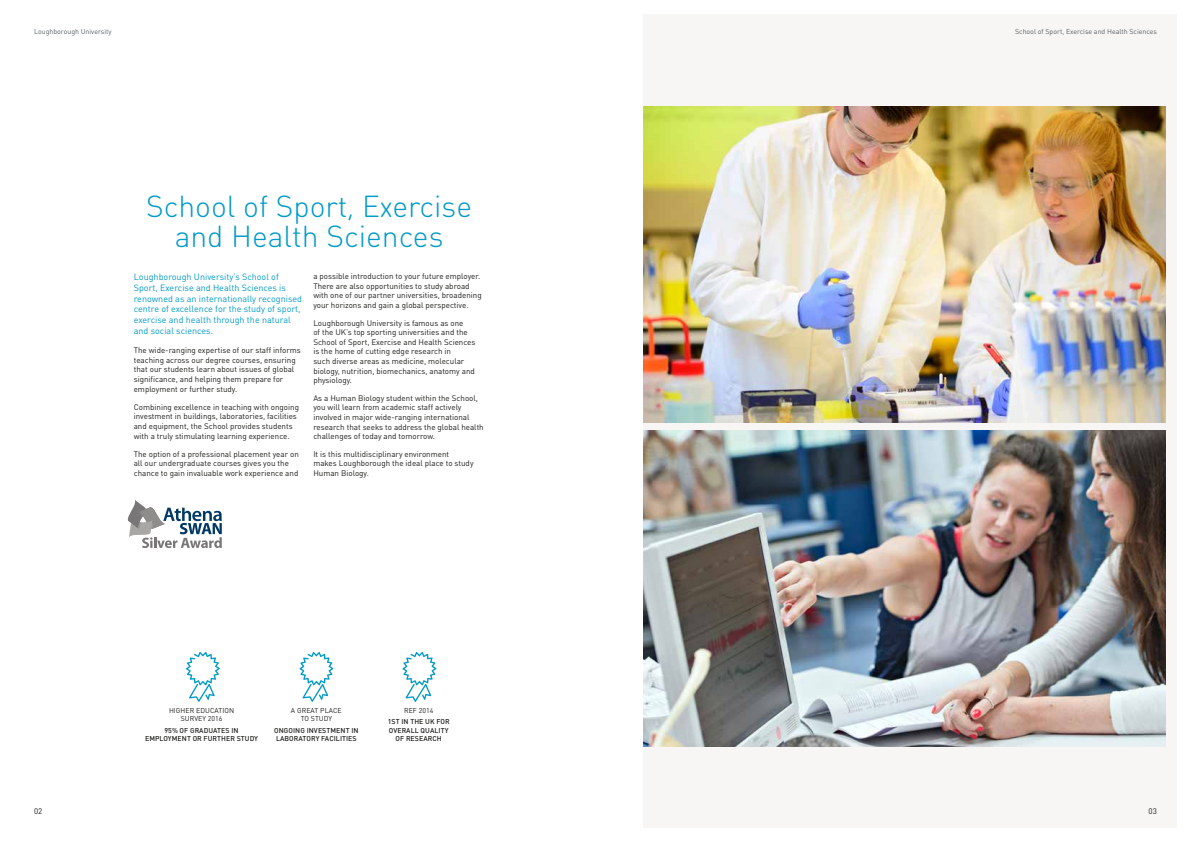
<style>
.page{position:relative;width:1191px;height:842px;background:#fff}
.page>*{position:absolute;margin:0;border:0;box-sizing:border-box;transform-origin:0 0}
.t1{font:300 30px/30px "DIN Round OT";color:#009ac7;text-align:center}
.t2{font:9px/10.8px "DINOT";color:#009ac7}
.t3{font:8px/9.6px "DINOT";color:#1d1d1b}
.t4{font:500 7px/8.4px "DINOT";letter-spacing:.01em;color:#1d1d1b;text-align:center}
.t5{font:7px "DINOT";color:#575e62}
.t6{font:7px/8.4px "DINOT";letter-spacing:.01em;color:#1d1d1b;text-align:center}
</style>
<div class="page">
<div style="left:643px;top:14px;width:533px;height:814px;background:#f8f6f5"></div>
<svg style="left:127px;top:500px;width:95px;height:48px"></svg>
<img style="left:643px;top:431px;width:522px;height:316px">
<svg style="left:186px;top:652px;width:34px;height:50px"></svg>
<svg style="left:299px;top:652px;width:34px;height:50px"></svg>
<svg style="left:402px;top:652px;width:34px;height:50px"></svg>
<img style="left:643px;top:107px;width:522px;height:315px">
<p class="t5" style="left:34px;top:27px;width:79px">Loughborough University</p>
<h1 class="t1" style="left:146px;top:191px;width:327px">School of Sport, Exercise and Health Sciences</h1>
<p class="t3" style="left:313px;top:271px;width:170px">a possible introduction to your future employer.<br>There are also opportunities to study abroad with one of our partner universities, broadening your horizons and gain a global perspective.</p>
<p class="t3" style="left:313px;top:318px;width:164px">Loughborough University is famous as one<br>of the UK’s top sporting universities and the School of Sport, Exercise and Health Sciences is the home of cutting edge research in<br>such diverse areas as medicine, molecular biology, nutrition, biomechanics, anatomy and physiology.</p>
<p class="t3" style="left:313px;top:393px;width:172px">As a Human Biology student within the School, you will learn from academic staff actively involved in major wide-ranging international research that seeks to address the global health challenges of today and tomorrow.</p>
<p class="t3" style="left:313px;top:449px;width:162px">It is this multidisciplinary environment makes Loughborough the ideal place to study<br>Human Biology.</p>
<p class="t2" style="left:134px;top:271px;width:170px">Loughborough University’s School of Sport, Exercise and Health Sciences is renowned as an internationally recognised centre of excellence for the study of sport, exercise and health through the natural and social sciences.</p>
<p class="t3" style="left:134px;top:345px;width:168px">The wide-ranging expertise of our staff informs teaching across our degree courses, ensuring that our students learn about issues of global significance, and helping them prepare for employment or further study.</p>
<p class="t3" style="left:134px;top:402px;width:167px">Combining excellence in teaching with ongoing investment in buildings, laboratories, facilities and equipment, the School provides students with a truly stimulating learning experience.</p>
<p class="t3" style="left:134px;top:449px;width:167px">The option of a professional placement year on all our undergraduate courses gives you the chance to gain invaluable work experience and</p>
<p class="t3" style="left:34px;top:806px;width:10px">02</p>
<p class="t6" style="left:169px;top:706px;width:67px">HIGHER EDUCATION<br>SURVEY 2016</p>
<p class="t4" style="left:145px;top:726px;width:114px">95% OF GRADUATES IN<br>EMPLOYMENT OR FURTHER STUDY</p>
<p class="t6" style="left:291px;top:706px;width:52px">A GREAT PLACE<br>TO STUDY</p>
<p class="t4" style="left:274px;top:726px;width:86px;text-align:left">ONGOING INVESTMENT IN<br>LABORATORY FACILITIES</p>
<p class="t6" style="left:404px;top:706px;width:31px">REF 2014</p>
<p class="t4" style="left:388px;top:717px;width:63px">1ST IN THE UK FOR<br>OVERALL QUALITY<br>OF RESEARCH</p>
<p class="t5" style="left:1015px;top:27px;width:143px">School of Sport, Exercise and Health Sciences</p>
<p class="t3" style="left:1148px;top:806px;width:10px">03</p>
</div>
